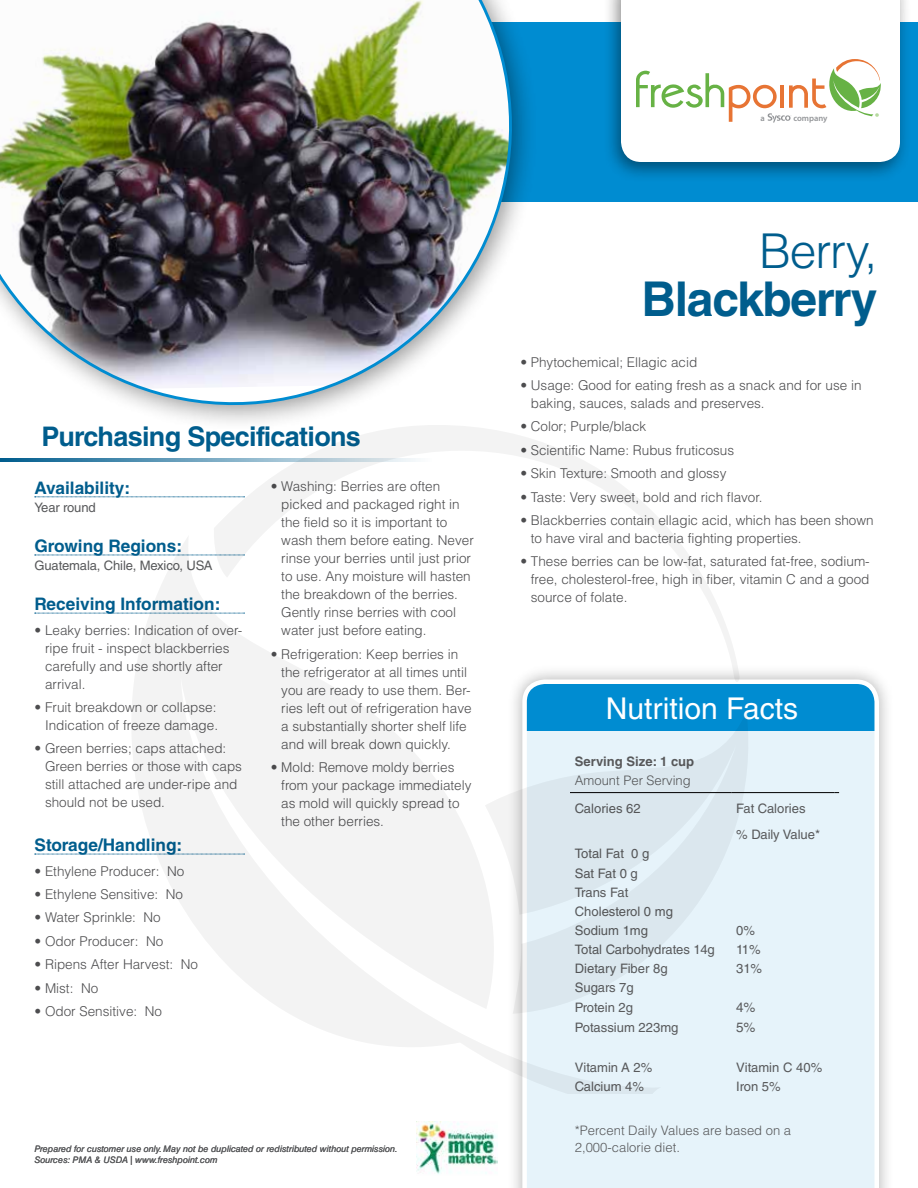
<style>
.page{position:relative;width:918px;height:1188px;background:#fff}
.page>*{position:absolute;margin:0;border:0;box-sizing:border-box;transform-origin:0 0}
.t1{font:700 48px "Helvetica LT Std";letter-spacing:-.025em;color:#005d8d}
.t2{font:300 48px "Helvetica LT Std";letter-spacing:-.025em;color:#005d8d}
.t3{font:30px "Helvetica LT Std";color:#fff}
.t4{font:700 27px "Helvetica LT Std";letter-spacing:-.025em;color:#005d8d}
.t5{font:700 17.25px "Helvetica LT Std";color:#005d8d}
.t6{font:300 13.5px/18px "Helvetica LT Std";color:#4d4d4f}
.t7{font:13.5px "Helvetica LT Std";color:#58595b}
.t8{font:13.05px/19px "Helvetica LT Std";color:#58595b}
.t9{font:300 13.05px/16.5px "Helvetica LT Std";color:#58595b}
.t10{font:700 13.05px "Helvetica LT Std";color:#58595b}
.t11{font:9.6px "Myriad Pro";color:#6cb33f}
.t12{font:italic 9px/12px "Helvetica LT Std";color:#58595b}
.t13{font:600 8.55px "Myriad Pro";color:#939598}
</style>
<div class="page">
<div style="left:507px;top:664px;width:387px;height:524px;background:#000;opacity:.3"></div>
<svg style="left:522px;top:680px;width:357px;height:508px;background:#dfeff8"></svg>
<div style="left:596px;top:685px;width:213px;height:47px;background:#008cd1"></div>
<div style="left:0;top:22px;width:918px;height:180px;background:#008cd1"></div>
<hr style="left:731px;top:792px;width:104px;height:1px;background:#000">
<img style="left:0;top:0;width:529px;height:423px">
<svg style="left:35px;top:497px;width:177px;height:1px"></svg>
<svg style="left:35px;top:555px;width:96px;height:1px"></svg>
<svg style="left:35px;top:613px;width:96px;height:1px"></svg>
<svg style="left:35px;top:854px;width:96px;height:1px"></svg>
<img style="left:417px;top:1121px;width:81px;height:53px">
<svg style="left:0;top:459px;width:212px;height:3px"></svg>
<div style="left:602px;top:0;width:310px;height:183px;background:#000;opacity:.45"></div>
<div style="left:621px;top:0;width:279px;height:162px;background:#fff"></div>
<svg style="left:636px;top:59px;width:246px;height:64px;background:#e9ead7"></svg>
<svg style="left:662px;top:731px;width:86px;height:283px;background:#e0edf4"></svg>
<svg style="left:131px;top:538px;width:531px;height:556px"></svg>
<svg style="left:212px;top:425px;width:528px;height:262px"></svg>
<h3 class="t4" style="left:42px;top:420px;width:321px">Purchasing Specifications</h3>
<p class="t5" style="left:34px;top:477px;width:97px">Availability:</p>
<p class="t8" style="left:34px;top:498px;width:63px">Year round</p>
<p class="t5" style="left:34px;top:535px;width:149px">Growing Regions:</p>
<p class="t8" style="left:34px;top:556px;width:180px">Guatemala, Chile, Mexico, USA</p>
<p class="t5" style="left:34px;top:594px;width:187px">Receiving Information:</p>
<p class="t6" style="left:45px;top:621px;width:199px;text-indent:-11px">• Leaky berries: Indication of over&shy;ripe fruit - inspect blackberries carefully and use shortly after arrival.</p>
<p class="t6" style="left:34px;top:698px;width:185px;text-align:right">• Fruit breakdown or collapse:<br>Indication of freeze damage.</p>
<p class="t6" style="left:45px;top:740px;width:199px;text-indent:-11px">• Green berries; caps attached:<br>Green berries or those with caps still attached are under-ripe and should not be used.</p>
<p class="t5" style="left:34px;top:835px;width:149px">Storage/Handling:</p>
<p class="t6" style="left:34px;top:862px;width:151px">• Ethylene Producer: No</p>
<p class="t6" style="left:34px;top:885px;width:150px">• Ethylene Sensitive: No</p>
<p class="t6" style="left:34px;top:909px;width:128px">• Water Sprinkle: No</p>
<p class="t6" style="left:34px;top:932px;width:130px">• Odor Producer: No</p>
<p class="t6" style="left:34px;top:955px;width:165px">• Ripens After Harvest: No</p>
<p class="t6" style="left:34px;top:979px;width:65px">• Mist: No</p>
<p class="t6" style="left:34px;top:1002px;width:129px">• Odor Sensitive: No</p>
<p class="t6" style="left:281px;top:477px;width:194px;text-indent:-11px">• Washing: Berries are often picked and packaged right in the field so it is important to wash them before eating. Never rinse your berries until just prior to use. Any moisture will hasten the breakdown of the berries.<br>Gently rinse berries with cool water just before eating.</p>
<p class="t6" style="left:281px;top:645px;width:192px;text-indent:-11px">• Refrigeration: Keep berries in the refrigerator at all times until you are ready to use them. Ber&shy;ries left out of refrigeration have a substantially shorter shelf life and will break down quickly.</p>
<p class="t6" style="left:281px;top:758px;width:192px;text-indent:-11px">• Mold: Remove moldy berries from your package immediately as mold will quickly spread to the other berries.</p>
<p class="t12" style="left:34px;top:1142px;width:365px">Prepared for customer use only. May not be duplicated or redistributed without permission.<br>Sources: PMA &amp; USDA | www.freshpoint.com</p>
<p class="t13" style="left:761px;top:112px;width:6px">a</p>
<p class="t13" style="left:793px;top:112px;width:36px">company</p>
<p class="t11" style="left:875px;top:110px;width:6px">®</p>
<h1 class="t2" style="left:759px;top:221px;width:120px">Berry,</h1>
<h1 class="t1" style="left:641px;top:270px;width:238px">Blackberry</h1>
<p class="t6" style="left:520px;top:353px;width:179px">• Phytochemical; Ellagic acid</p>
<p class="t6" style="left:531px;top:376px;width:332px;text-indent:-11px">• Usage: Good for eating fresh as a snack and for use in baking, sauces, salads and preserves.</p>
<p class="t6" style="left:520px;top:418px;width:128px">• Color; Purple/black</p>
<p class="t6" style="left:520px;top:441px;width:215px">• Scientific Name: Rubus fruticosus</p>
<p class="t6" style="left:520px;top:464px;width:208px">• Skin Texture: Smooth and glossy</p>
<p class="t6" style="left:520px;top:488px;width:244px">• Taste: Very sweet, bold and rich flavor.</p>
<p class="t6" style="left:531px;top:511px;width:344px;text-indent:-11px">• Blackberries contain ellagic acid, which has been shown to have viral and bacteria fighting properties.</p>
<p class="t6" style="left:531px;top:553px;width:340px;text-align:justify;text-indent:-11px">• These berries can be low-fat, saturated fat-free, sodium&shy;free, cholesterol-free, high in fiber, vitamin C and a good source of folate.</p>
<h2 class="t3" style="left:606px;top:691px;width:194px">Nutrition Facts</h2>
<p class="t10" style="left:575px;top:753px;width:121px">Serving Size: 1 cup</p>
<p class="t9" style="left:575px;top:772px;width:118px">Amount Per Serving</p>
<p class="t8" style="left:575px;top:799px;width:67px">Calories 62</p>
<p class="t8" style="left:736px;top:795px;width:86px;line-height:26.2px">Fat Calories % Daily Value*</p>
<p class="t8" style="left:575px;top:844px;width:100px">Total Fat 0 g<br>Sat Fat 0 g<br>Trans Fat<br>Cholesterol 0 mg<br>Sodium 1mg</p>
<p class="t8" style="left:736px;top:921px;width:20px">0%</p>
<p class="t8" style="left:575px;top:940px;width:142px">Total Carbohydrates 14g</p>
<p class="t8" style="left:736px;top:940px;width:26px">11%</p>
<p class="t8" style="left:575px;top:959px;width:94px">Dietary Fiber 8g</p>
<p class="t8" style="left:736px;top:959px;width:28px">31%</p>
<p class="t8" style="left:575px;top:978px;width:60px">Sugars 7g<br>Protein 2g</p>
<p class="t7" style="left:736px;top:999px;width:21px">4%</p>
<p class="t8" style="left:575px;top:1017px;width:105px">Potassium 223mg</p>
<p class="t7" style="left:736px;top:1019px;width:21px">5%</p>
<p class="t8" style="left:575px;top:1057px;width:79px">Vitamin A 2%</p>
<p class="t8" style="left:736px;top:1057px;width:88px">Vitamin C 40%</p>
<p class="t8" style="left:575px;top:1077px;width:71px">Calcium 4%</p>
<p class="t8" style="left:736px;top:1077px;width:46px">Iron 5%</p>
<p class="t9" style="left:575px;top:1122px;width:218px">*Percent Daily Values are based on a<br>2,000-calorie diet.</p>
</div>
